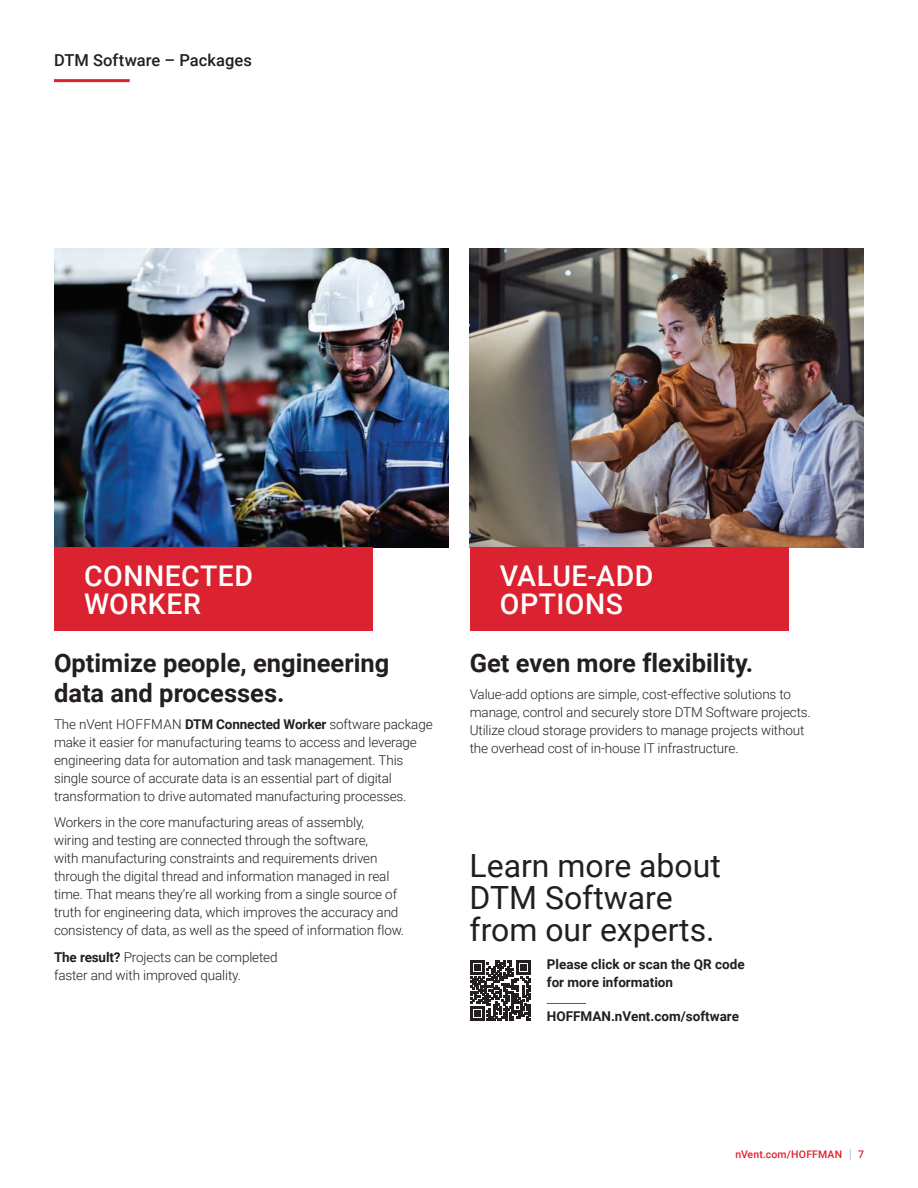
<style>
.page{position:relative;width:918px;height:1188px;background:#fff}
.page>*{position:absolute;margin:0;border:0;box-sizing:border-box;transform-origin:0 0}
.Bodytext_1{font:31.95px/32px "Roboto";color:#231f20}
.t1{font:500 28.5px "Roboto";letter-spacing:.015em;color:#fff}
.Bodytext_1-2{font:700 25.5px/30px "Roboto";color:#231f20}
.t2{font:500 16.5px "Roboto";color:#231f20}
.Bodytext_1-3{font:300 13.5px/18px "Roboto";letter-spacing:-.01em;color:#231f20}
.Bullet{font:700 13.5px/18px "Roboto";color:#231f20}
.t3{font:500 10.5px "Roboto";letter-spacing:.015em;color:#db2230}
.s1{font-weight:700}
.s2{font-weight:300;font-size:12.6px;color:#8f959e}
</style>
<div class="page">
<hr style="left:54px;top:79px;width:76px;height:3px;background:#db2230">
<img style="left:54px;top:248px;width:394px;height:299px">
<img style="left:470px;top:248px;width:394px;height:299px">
<div style="left:54px;top:547px;width:319px;height:84px;background:#db2230"></div>
<div style="left:470px;top:547px;width:319px;height:84px;background:#db2230"></div>
<hr style="left:547px;top:1003px;width:39px;height:1px;background:#db2230">
<svg style="left:470px;top:960px;width:61px;height:61px"></svg>
<p class="t2" style="left:54px;top:49px;width:199px">DTM Software – Packages</p>
<p class="t1" style="left:84px;top:556px;width:170px">CONNECTED</p>
<p class="t1" style="left:84px;top:584px;width:118px">WORKER</p>
<p class="Bodytext_1-2" style="left:54px;top:647px;width:337px">Optimize people, engineering data and processes.</p>
<p class="Bodytext_1-3" style="left:54px;top:715px;width:380px">The nVent HOFFMAN <span class="s1">DTM Connected Worker</span> software package make it easier for manufacturing teams to access and leverage engineering data for automation and task management. This single source of accurate data is an essential part of digital transformation to drive automated manufacturing processes.</p>
<p class="Bodytext_1-3" style="left:54px;top:813px;width:352px">Workers in the core manufacturing areas of assembly,<br>wiring and testing are connected through the software,<br>with manufacturing constraints and requirements driven through the digital thread and information managed in real time. That means they’re all working from a single source of truth for engineering data, which improves the accuracy and consistency of data, as well as the speed of information flow.</p>
<p class="Bodytext_1-3" style="left:54px;top:948px;width:225px"><span class="s1">The result?</span> Projects can be completed faster and with improved quality.</p>
<p class="t1" style="left:500px;top:556px;width:155px">VALUE-ADD</p>
<p class="t1" style="left:500px;top:584px;width:125px">OPTIONS</p>
<p class="Bodytext_1-2" style="left:470px;top:647px;width:285px">Get even more flexibility.</p>
<p class="Bodytext_1-3" style="left:470px;top:685px;width:343px">Value-add options are simple, cost-effective solutions to manage, control and securely store DTM Software projects.<br>Utilize cloud storage providers to manage projects without the overhead cost of in-house IT infrastructure.</p>
<p class="Bodytext_1" style="left:470px;top:849px;width:253px">Learn more about<br>DTM Software from our experts.</p>
<p class="Bullet" style="left:547px;top:955px;width:199px">Please click or scan the QR code for more information</p>
<p class="Bullet" style="left:547px;top:1007px;width:194px">HOFFMAN.nVent.com/software</p>
<p class="t3" style="left:735px;top:1147px;width:130px">nVent.com/HOFFMAN <span class="s2">|</span> 7</p>
</div>
